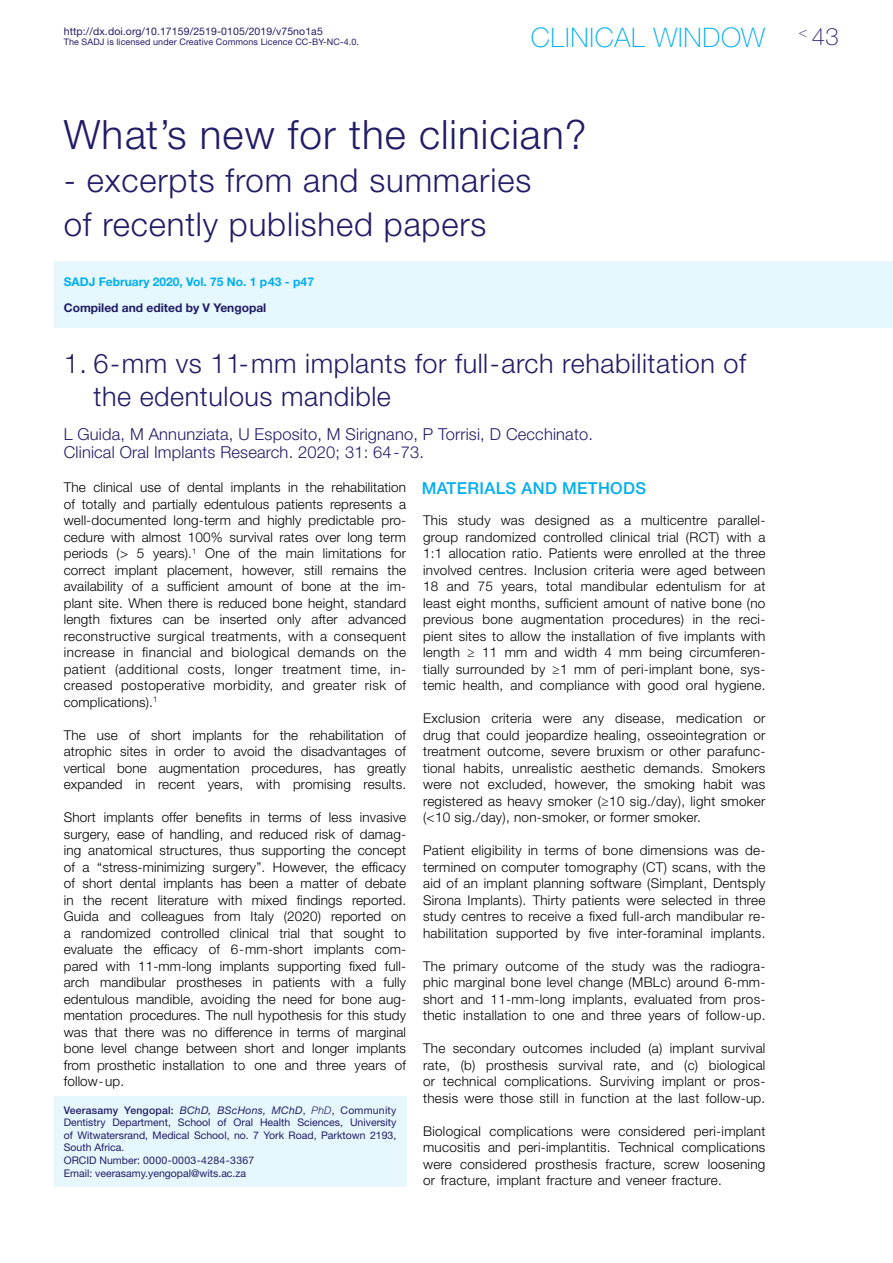
<style>
.page{position:relative;width:893px;height:1263px;background:#fff}
.page>*{position:absolute;margin:0;border:0;box-sizing:border-box;transform-origin:0 0}
.t1{font:300 40.5px "Helvetica Neue LT Std";letter-spacing:.025em;color:#221d67}
.t2{font:300 33px/43.5px "Helvetica Neue LT Std";letter-spacing:.025em;color:#221d67}
.t3{font:300 27px/32.4px "Helvetica Neue LT Std";letter-spacing:.02em;color:#221d67}
.t4{font:100 27px "Helvetica Neue LT Std";letter-spacing:.025em;color:#00aeef}
.t5{font:100 24px "Helvetica Neue LT Std";color:#221d67}
.t6{font:300 16.5px/18px "Helvetica Neue LT Std";letter-spacing:.01em;color:#221d67}
.t7{font:500 16.5px "Helvetica Neue LT Std";letter-spacing:.02em;color:#00aeef}
.t8{font:100 13.95px "Helvetica Neue LT Std";color:#221d67}
.t9{font:300 13.5px/16.5px "Helvetica Neue LT Std";letter-spacing:.02em;color:#000;text-align:justify}
.t10{font:700 12px "Helvetica Neue LT Std";color:#00aeef}
.t11{font:700 12px "Helvetica Neue LT Std";color:#221d67}
.t12{font:10.5px/12.6px "Helvetica Neue LT Std";color:#221d67}
.t13{font:9px "Helvetica Neue LT Std";letter-spacing:.01em;color:#221d67}
.s1{font-weight:500}
.s2{font-style:italic}
.s3{font-weight:300;font-style:italic}
</style>
<div class="page">
<div style="left:54px;top:1096px;width:352px;height:90px;background:#e6f7fd"></div>
<div style="left:54px;top:261px;width:839px;height:67px;background:#e6f7fd"></div>
<p class="t12" style="left:64px;top:25px;width:261px">http://dx.doi.org/10.17159/2519-0105/2019/v75no1a5</p>
<p class="t13" style="left:64px;top:37px;width:297px">The SADJ is licensed under Creative Commons Licence CC-BY-NC-4.0.</p>
<h3 class="t4" style="left:531px;top:22px;width:236px">CLINICAL WINDOW</h3>
<h3 class="t5" style="left:812px;top:22px;width:29px">43</h3>
<p class="t8" style="left:799px;top:24px;width:10px">&lt;</p>
<h1 class="t1" style="left:64px;top:110px;width:524px">What’s new for the clinician?</h1>
<h2 class="t2" style="left:64px;top:158px;width:469px">- excerpts from and summaries of recently published papers</h2>
<p class="t10" style="left:64px;top:275px;width:252px">SADJ February 2020, Vol. 75 No. 1 p43 - p47</p>
<p class="t11" style="left:64px;top:300px;width:204px">Compiled and edited by V Yengopal</p>
<h3 class="t3" style="left:94px;top:347px;width:654px;text-indent:-30px">1. 6-mm vs 11-mm implants for full-arch rehabilitation of the edentulous mandible</h3>
<p class="t6" style="left:64px;top:425px;width:531px">L Guida, M Annunziata, U Esposito, M Sirignano, P Torrisi, D Cecchinato.<br>Clinical Oral Implants Research. 2020; 31: 64-73.</p>
<p class="t9" style="left:64px;top:479px;width:344px">The clinical use of dental implants in the rehabilitation of totally and partially edentulous patients represents a well-documented long-term and highly predictable pro&shy;cedure with almost 100% survival rates over long term periods (&gt; 5 years).<sup>1</sup> One of the main limitations for correct implant placement, however, still remains the availability of a sufficient amount of bone at the im&shy;plant site. When there is reduced bone height, standard length fixtures can be inserted only after advanced reconstructive surgical treatments, with a consequent increase in financial and biological demands on the patient (additional costs, longer treatment time, in&shy;creased postoperative morbidity, and greater risk of complications).<sup>1</sup></p>
<p class="t9" style="left:64px;top:726px;width:344px">The use of short implants for the rehabilitation of atrophic sites in order to avoid the disadvantages of vertical bone augmentation procedures, has greatly expanded in recent years, with promising results.</p>
<p class="t9" style="left:64px;top:809px;width:344px">Short implants offer benefits in terms of less invasive surgery, ease of handling, and reduced risk of damag&shy;ing anatomical structures, thus supporting the concept of a “stress-minimizing surgery”. However, the efficacy of short dental implants has been a matter of debate in the recent literature with mixed findings reported.<br>Guida and colleagues from Italy (2020) reported on a randomized controlled clinical trial that sought to evaluate the efficacy of 6-mm-short implants com&shy;pared with 11-mm-long implants supporting fixed full&shy;arch mandibular prostheses in patients with a fully edentulous mandible, avoiding the need for bone aug&shy;mentation procedures. The null hypothesis for this study was that there was no difference in terms of marginal bone level change between short and longer implants from prosthetic installation to one and three years of follow-up.</p>
<p class="t12" style="left:64px;top:1103px;width:334px"><span class="s1">Veerasamy Yengopal:</span> <span class="s2">BChD, BScHons, MChD</span>, <span class="s3">PhD</span>, Community Dentistry Department, School of Oral Health Sciences, University of Witwatersrand, Medical School, no. 7 York Road, Parktown 2193, South Africa.<br>ORCID Number: 0000-0003-4284-3367<br>Email: veerasamy.yengopal@wits.ac.za</p>
<p class="t7" style="left:422px;top:479px;width:226px">MATERIALS AND METHODS</p>
<p class="t9" style="left:423px;top:512px;width:344px">This study was designed as a multicentre parallel&shy;group randomized controlled clinical trial (RCT) with a 1:1 allocation ratio. Patients were enrolled at the three involved centres. Inclusion criteria were aged between 18 and 75 years, total mandibular edentulism for at least eight months, sufficient amount of native bone (no previous bone augmentation procedures) in the reci&shy;pient sites to allow the installation of five implants with length ≥ 11 mm and width 4 mm being circumferen&shy;tially surrounded by ≥1 mm of peri-implant bone, sys&shy;temic health, and compliance with good oral hygiene.</p>
<p class="t9" style="left:423px;top:710px;width:344px">Exclusion criteria were any disease, medication or drug that could jeopardize healing, osseointegration or treatment outcome, severe bruxism or other parafunc&shy;tional habits, unrealistic aesthetic demands. Smokers were not excluded, however, the smoking habit was registered as heavy smoker (≥10 sig./day), light smoker (&lt;10 sig./day), non-smoker, or former smoker.</p>
<p class="t9" style="left:423px;top:842px;width:344px">Patient eligibility in terms of bone dimensions was de&shy;termined on computer tomography (CT) scans, with the aid of an implant planning software (Simplant, Dentsply Sirona Implants). Thirty patients were selected in three study centres to receive a fixed full-arch mandibular re&shy;habilitation supported by five inter-foraminal implants.</p>
<p class="t9" style="left:423px;top:957px;width:344px">The primary outcome of the study was the radiogra&shy;phic marginal bone level change (MBLc) around 6-mm&shy;short and 11-mm-long implants, evaluated from pros&shy;thetic installation to one and three years of follow-up.</p>
<p class="t9" style="left:423px;top:1040px;width:344px">The secondary outcomes included (a) implant survival rate, (b) prosthesis survival rate, and (c) biological or technical complications. Surviving implant or pros&shy;thesis were those still in function at the last follow-up.</p>
<p class="t9" style="left:423px;top:1122px;width:344px">Biological complications were considered peri-implant mucositis and peri-implantitis. Technical complications were considered prosthesis fracture, screw loosening or fracture, implant fracture and veneer fracture.</p>
</div>
